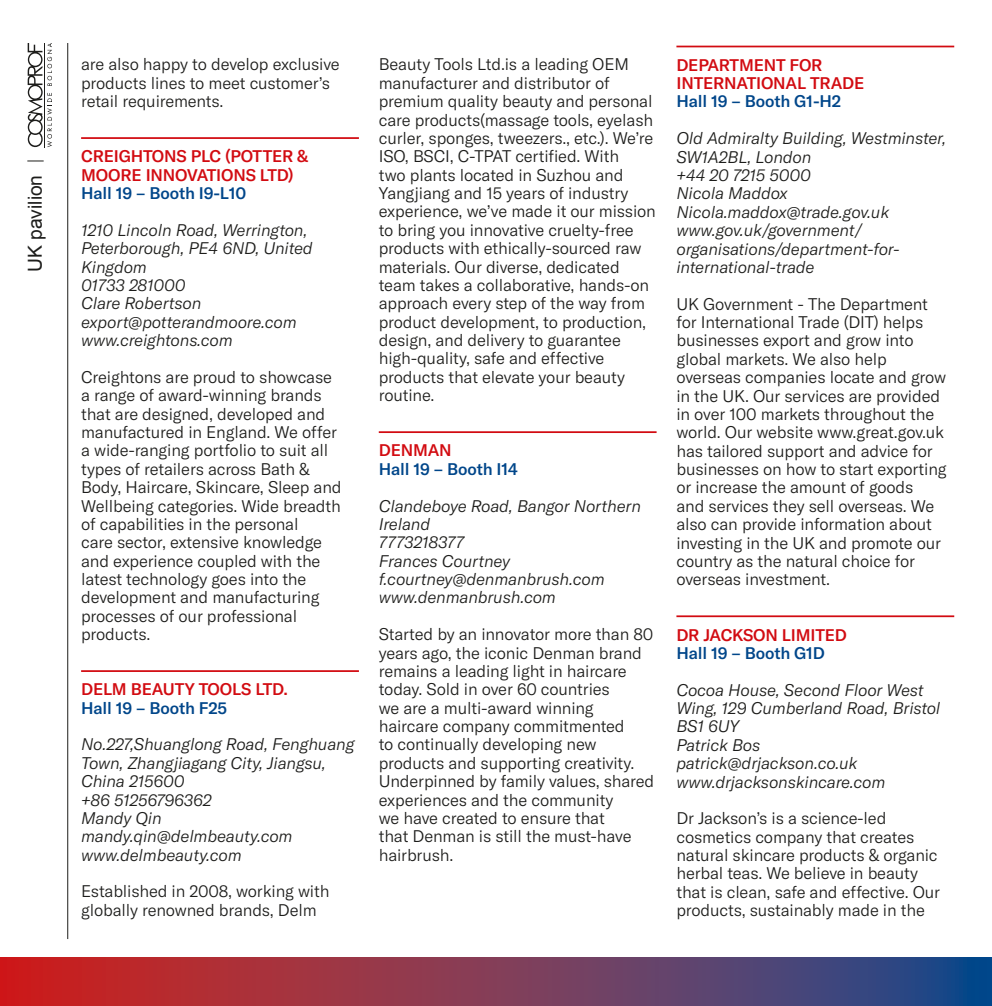
<style>
.page{position:relative;width:992px;height:1006px;background:#fff}
.page>*{position:absolute;margin:0;border:0;box-sizing:border-box;transform-origin:0 0}
.t1{font:19.25px "Arial";color:#1d1d1b}
.t2{font:300 16.62px/18.4px "GT America";letter-spacing:-.01em;color:#1d1d1b}
.t3{font:italic 300 16.62px/18.4px "GT America";letter-spacing:-.01em;color:#1d1d1b}
.t4{font:500 16.62px/18.4px "GT America";letter-spacing:-.01em;color:#d20b11}
.t5{font:500 16.62px "GT America";letter-spacing:-.01em;color:#00468a}
</style>
<div class="page">
<hr style="left:67px;top:43px;width:1px;height:896px;background:#1d1d1b">
<svg style="left:28px;top:43px;width:24px;height:104px"></svg>
<svg style="left:27px;top:161px;width:17px;height:1px"></svg>
<svg style="left:0;top:957px;width:992px;height:49px;background:#7c3955"></svg>
<hr style="left:81px;top:137px;width:278px;height:2px;background:#d20b11">
<hr style="left:81px;top:670px;width:278px;height:2px;background:#d20b11">
<hr style="left:379px;top:431px;width:278px;height:2px;background:#d20b11">
<hr style="left:676px;top:46px;width:278px;height:1px;background:#d20b11">
<hr style="left:676px;top:615px;width:278px;height:2px;background:#d20b11">
<p class="t1" style="left:22px;top:272px;width:99px;rotate:-90deg">UK pavilion</p>
<p class="t2" style="left:81px;top:55px;width:260px">are also happy to develop exclusive products lines to meet customer’s retail requirements.</p>
<p class="t4" style="left:81px;top:147px;width:229px">CREIGHTONS PLC (POTTER &amp;<br>MOORE INNOVATIONS LTD)</p>
<p class="t5" style="left:81px;top:183px;width:167px">Hall 19 – Booth I9-L10</p>
<p class="t3" style="left:81px;top:221px;width:233px">1210 Lincoln Road, Werrington,<br>Peterborough, PE4 6ND, United<br>Kingdom</p>
<p class="t3" style="left:81px;top:276px;width:106px">01733 281000</p>
<p class="t3" style="left:81px;top:294px;width:122px">Clare Robertson</p>
<p class="t3" style="left:81px;top:313px;width:217px">export@potterandmoore.com</p>
<p class="t3" style="left:81px;top:331px;width:153px">www.creightons.com</p>
<p class="t2" style="left:81px;top:368px;width:262px">Creightons are proud to showcase a range of award-winning brands that are designed, developed and manufactured in England. We offer a wide-ranging portfolio to suit all types of retailers across Bath &amp;<br>Body, Haircare, Skincare, Sleep and<br>Wellbeing categories. Wide breadth of capabilities in the personal<br>care sector, extensive knowledge and experience coupled with the latest technology goes into the development and manufacturing processes of our professional products.</p>
<p class="t4" style="left:81px;top:680px;width:208px">DELM BEAUTY TOOLS LTD.</p>
<p class="t5" style="left:81px;top:698px;width:148px">Hall 19 – Booth F25</p>
<p class="t3" style="left:81px;top:735px;width:275px">No.227,Shuanglong Road, Fenghuang<br>Town, Zhangjiagang City, Jiangsu,<br>China 215600</p>
<p class="t3" style="left:81px;top:790px;width:132px">+86 51256796362</p>
<p class="t3" style="left:81px;top:809px;width:82px">Mandy Qin</p>
<p class="t3" style="left:81px;top:827px;width:213px">mandy.qin@delmbeauty.com</p>
<p class="t3" style="left:81px;top:845px;width:162px">www.delmbeauty.com</p>
<p class="t2" style="left:81px;top:882px;width:250px">Established in 2008, working with globally renowned brands, Delm</p>
<p class="t2" style="left:379px;top:55px;width:279px">Beauty Tools Ltd.is a leading OEM manufacturer and distributor of premium quality beauty and personal care products(massage tools, eyelash curler, sponges, tweezers., etc.). We’re ISO, BSCI, C-TPAT certified. With<br>two plants located in Suzhou and Yangjiang and 15 years of industry experience, we’ve made it our mission to bring you innovative cruelty-free products with ethically-sourced raw materials. Our diverse, dedicated team takes a collaborative, hands-on approach every step of the way from product development, to production, design, and delivery to guarantee high-quality, safe and effective products that elevate your beauty routine.</p>
<p class="t4" style="left:379px;top:441px;width:74px">DENMAN</p>
<p class="t5" style="left:379px;top:459px;width:140px">Hall 19 – Booth I14</p>
<p class="t3" style="left:379px;top:496px;width:264px">Clandeboye Road, Bangor Northern<br>Ireland</p>
<p class="t3" style="left:379px;top:533px;width:87px">7773218377</p>
<p class="t3" style="left:379px;top:551px;width:133px">Frances Courtney</p>
<p class="t3" style="left:379px;top:570px;width:227px">f.courtney@denmanbrush.com</p>
<p class="t3" style="left:379px;top:588px;width:179px">www.denmanbrush.com</p>
<p class="t2" style="left:379px;top:625px;width:277px">Started by an innovator more than 80 years ago, the iconic Denman brand remains a leading light in haircare today. Sold in over 60 countries<br>we are a multi-award winning haircare company commitmented<br>to continually developing new products and supporting creativity.<br>Underpinned by family values, shared experiences and the community<br>we have created to ensure that<br>that Denman is still the must-have hairbrush.</p>
<p class="t4" style="left:676px;top:56px;width:189px">DEPARTMENT FOR<br>INTERNATIONAL TRADE</p>
<p class="t5" style="left:676px;top:92px;width:166px">Hall 19 – Booth G1-H2</p>
<p class="t3" style="left:676px;top:129px;width:271px">Old Admiralty Building, Westminster,<br>SW1A2BL, London</p>
<p class="t3" style="left:676px;top:166px;width:136px">+44 20 7215 5000</p>
<p class="t3" style="left:676px;top:184px;width:113px">Nicola Maddox</p>
<p class="t3" style="left:676px;top:203px;width:214px">Nicola.maddox@trade.gov.uk</p>
<p class="t3" style="left:676px;top:221px;width:225px">www.gov.uk/government/ organisations/department-for&shy;international-trade</p>
<p class="t2" style="left:676px;top:295px;width:272px">UK Government - The Department for International Trade (DIT) helps businesses export and grow into global markets. We also help overseas companies locate and grow in the UK. Our services are provided in over 100 markets throughout the world. Our website www.great.gov.uk has tailored support and advice for businesses on how to start exporting or increase the amount of goods<br>and services they sell overseas. We also can provide information about investing in the UK and promote our country as the natural choice for overseas investment.</p>
<p class="t4" style="left:676px;top:625px;width:172px">DR JACKSON LIMITED</p>
<p class="t5" style="left:676px;top:643px;width:150px">Hall 19 – Booth G1D</p>
<p class="t3" style="left:676px;top:680px;width:266px">Cocoa House, Second Floor West<br>Wing, 129 Cumberland Road, Bristol<br>BS1 6UY</p>
<p class="t3" style="left:676px;top:736px;width:85px">Patrick Bos</p>
<p class="t3" style="left:676px;top:754px;width:183px">patrick@drjackson.co.uk</p>
<p class="t3" style="left:676px;top:772px;width:211px">www.drjacksonskincare.com</p>
<p class="t2" style="left:676px;top:809px;width:265px">Dr Jackson’s is a science-led cosmetics company that creates natural skincare products &amp; organic herbal teas. We believe in beauty that is clean, safe and effective. Our products, sustainably made in the</p>
</div>
